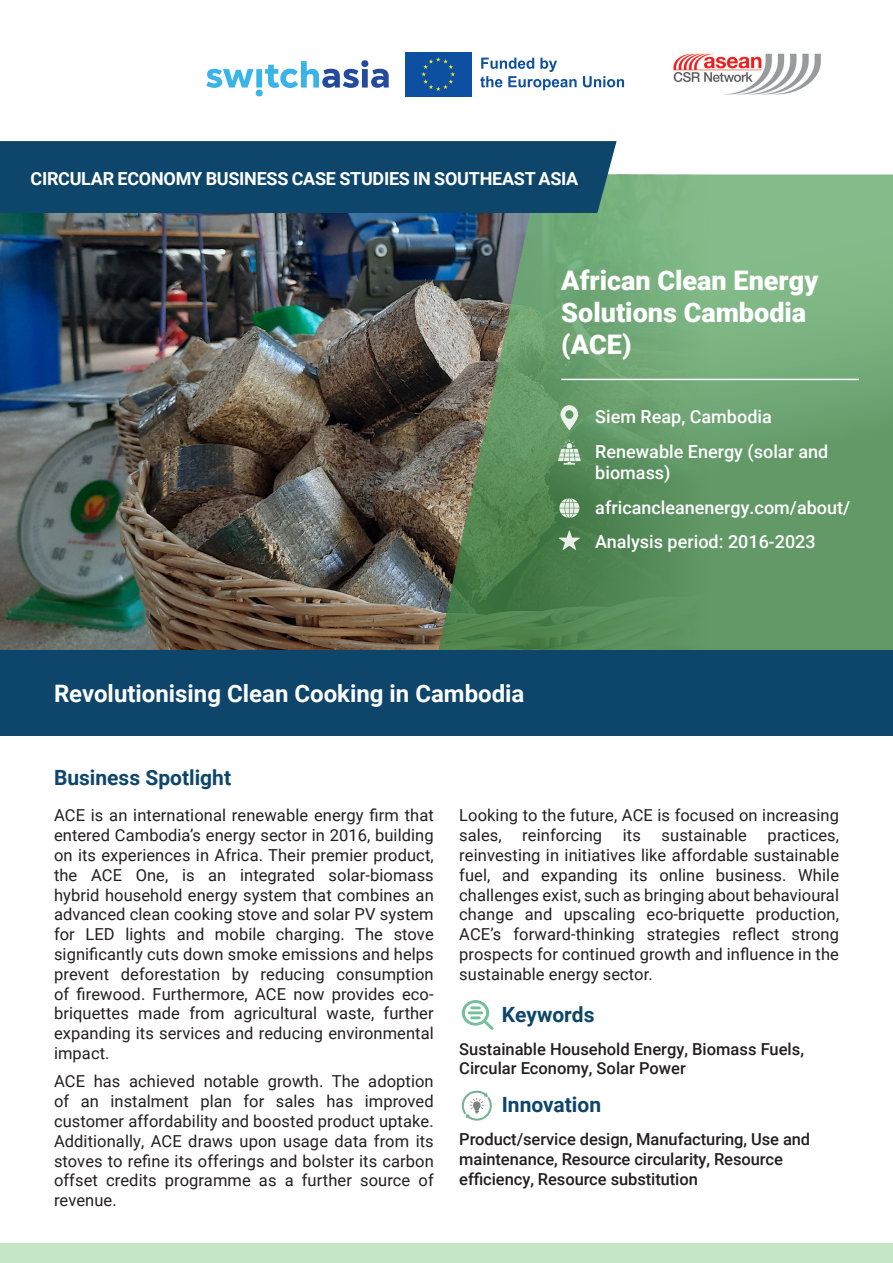
<style>
.page{position:relative;width:893px;height:1263px;background:#fff}
.page>*{position:absolute;margin:0;border:0;box-sizing:border-box;transform-origin:0 0}
.t1{font:900 27px/32.4px "Roboto";color:#fff}
.headline{font:700 24px "Roboto";color:#fff}
.heading{font:700 21px "Roboto";color:#0d466a}
.t2{font:500 18px/21.6px "Roboto";color:#fff}
.t3{font:700 18px "Roboto";letter-spacing:-.015em;color:#fff}
.body{font:16.5px/19.8px "Roboto";letter-spacing:.005em;color:#231f20;text-align:justify}
.body-2{font:500 16.5px/19.8px "Roboto";letter-spacing:-.005em;color:#231f20}
</style>
<div class="page">
<div style="left:0;top:1244px;width:893px;height:19px;background:#c6e6c8"></div>
<div style="left:405px;top:52px;width:67px;height:45px;background:#0d50a1"></div>
<svg style="left:421px;top:57px;width:34px;height:34px"></svg>
<svg style="left:480px;top:58px;width:97px;height:32px"></svg>
<svg style="left:583px;top:76px;width:41px;height:11px"></svg>
<svg style="left:206px;top:60px;width:183px;height:36px"></svg>
<img style="left:673px;top:53px;width:148px;height:42px">
<img style="left:0;top:213px;width:405px;height:438px">
<svg style="left:405px;top:175px;width:488px;height:476px;background:#67956b"></svg>
<hr style="left:561px;top:379px;width:298px;height:1px;background:#fff">
<svg style="left:559px;top:498px;width:20px;height:20px"></svg>
<svg style="left:560px;top:405px;width:18px;height:25px"></svg>
<div style="left:0;top:141px;width:617px;height:72px;background:#0d466a"></div>
<svg style="left:559px;top:530px;width:21px;height:20px"></svg>
<svg style="left:558px;top:440px;width:23px;height:25px"></svg>
<div style="left:0;top:651px;width:893px;height:85px;background:#0d466a"></div>
<svg style="left:462px;top:1000px;width:32px;height:30px"></svg>
<svg style="left:462px;top:1091px;width:30px;height:30px"></svg>
<p class="t3" style="left:31px;top:166px;width:549px">CIRCULAR ECONOMY BUSINESS CASE STUDIES IN SOUTHEAST ASIA</p>
<p class="t1" style="left:561px;top:263px;width:259px">African Clean Energy<br>Solutions Cambodia (ACE)</p>
<p class="headline" style="left:54px;top:677px;width:472px">Revolutionising Clean Cooking in Cambodia</p>
<p class="t2" style="left:595px;top:405px;width:178px">Siem Reap, Cambodia</p>
<p class="t2" style="left:595px;top:440px;width:235px">Renewable Energy (solar and biomass)</p>
<p class="t2" style="left:595px;top:496px;width:256px">africancleanenergy.com/about/</p>
<p class="t2" style="left:595px;top:530px;width:222px">Analysis period: 2016-2023</p>
<p class="heading" style="left:54px;top:762px;width:179px">Business Spotlight</p>
<p class="body" style="left:54px;top:805px;width:381px">ACE is an international renewable energy firm that entered Cambodia’s energy sector in 2016, building on its experiences in Africa. Their premier product, the ACE One, is an integrated solar-biomass hybrid household energy system that combines an advanced clean cooking stove and solar PV system for LED lights and mobile charging. The stove significantly cuts down smoke emissions and helps prevent deforestation by reducing consumption of firewood. Furthermore, ACE now provides eco&shy;briquettes made from agricultural waste, further expanding its services and reducing environmental impact.</p>
<p class="body" style="left:54px;top:1071px;width:381px">ACE has achieved notable growth. The adoption of an instalment plan for sales has improved customer affordability and boosted product uptake.<br>Additionally, ACE draws upon usage data from its stoves to refine its offerings and bolster its carbon offset credits programme as a further source of revenue.</p>
<p class="body" style="left:459px;top:805px;width:381px">Looking to the future, ACE is focused on increasing sales,</p>
<p class="body" style="left:522px;top:825px;width:81px">reinforcing</p>
<p class="body" style="left:623px;top:825px;width:20px">its</p>
<p class="body" style="left:662px;top:825px;width:87px">sustainable</p>
<p class="body" style="left:459px;top:825px;width:381px;text-indent:308px">practices, reinvesting in initiatives like affordable sustainable fuel, and expanding its online business. While challenges exist, such as bringing about behavioural change and upscaling eco-briquette production, ACE’s forward-thinking strategies reflect strong prospects for continued growth and influence in the sustainable energy sector.</p>
<p class="heading" style="left:502px;top:1000px;width:94px">Keywords</p>
<p class="body-2" style="left:459px;top:1038px;width:346px">Sustainable Household Energy, Biomass Fuels,<br>Circular Economy, Solar Power</p>
<p class="heading" style="left:502px;top:1090px;width:101px">Innovation</p>
<p class="body-2" style="left:459px;top:1128px;width:353px">Product/service design, Manufacturing, Use and maintenance, Resource circularity, Resource efficiency, Resource substitution</p>
</div>
